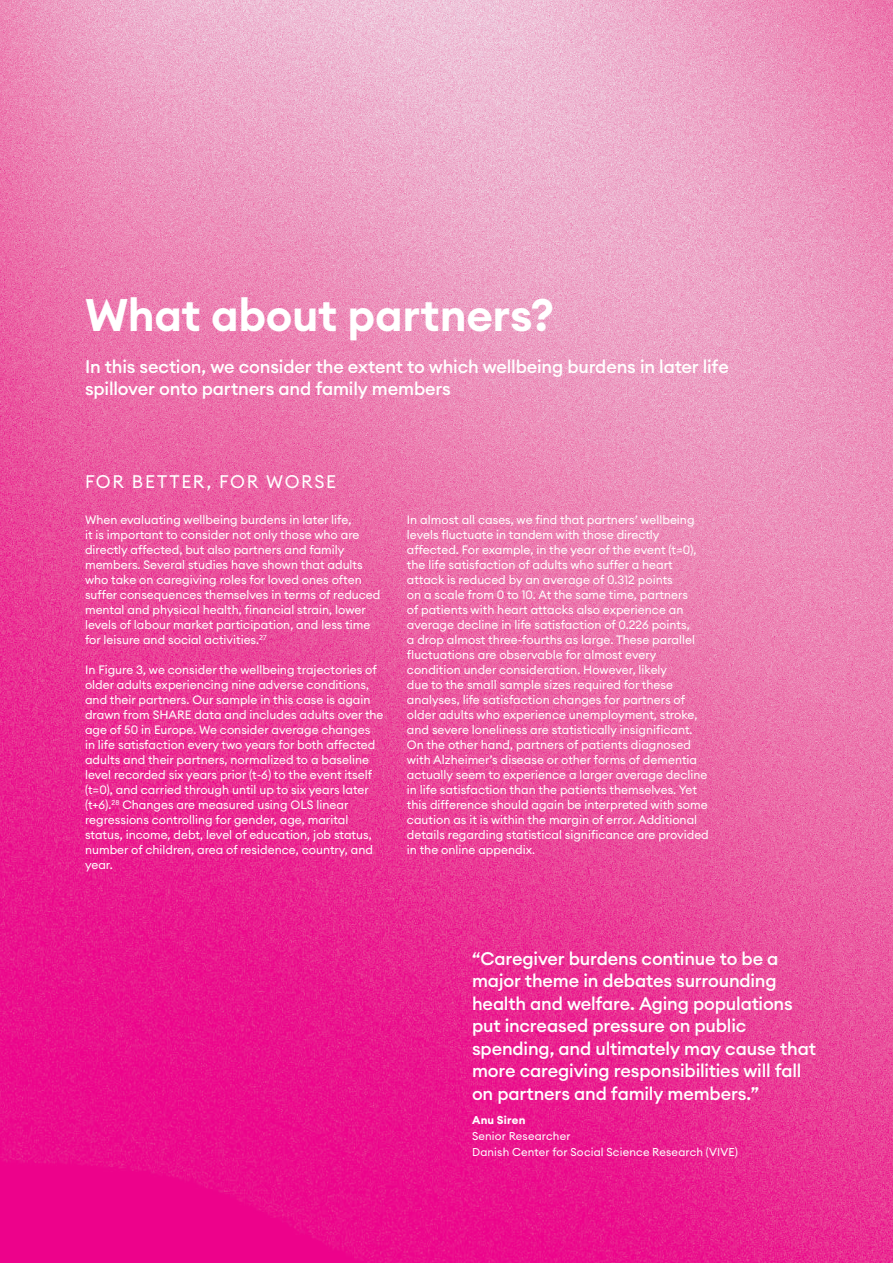
<style>
.page{position:relative;width:893px;height:1263px;background:#fff}
.page>*{position:absolute;margin:0;border:0;box-sizing:border-box;transform-origin:0 0}
.t1{font:600 45px "Euclid Circular A";letter-spacing:-.005em;color:#fff}
.t2{font:500 18px/22.5px "Euclid Circular A";letter-spacing:-.01em;color:#fff}
.t3{font:18px "Euclid Circular A";letter-spacing:.1em;color:#fff}
.t4{font:12px/15px "Euclid Circular A";color:#fff}
.t5{font:11.25px/15.8px "Euclid Circular A";letter-spacing:.015em;color:#fff}
.t6{font:700 11.25px "Euclid Circular A";letter-spacing:.015em;color:#fff}
</style>
<div class="page">
<img style="left:0;top:0;width:893px;height:1263px">
<h1 class="t1" style="left:85px;top:285px;width:471px">What about partners?</h1>
<h2 class="t2" style="left:85px;top:355px;width:645px">In this section, we consider the extent to which wellbeing burdens in later life spillover onto partners and family members</h2>
<h2 class="t3" style="left:85px;top:470px;width:253px">FOR BETTER, FOR WORSE</h2>
<p class="t4" style="left:85px;top:512px;width:297px">When evaluating wellbeing burdens in later life,<br>it is important to consider not only those who are directly affected, but also partners and family members. Several studies have shown that adults who take on caregiving roles for loved ones often suffer consequences themselves in terms of reduced mental and physical health, financial strain, lower levels of labour market participation, and less time for leisure and social activities.<sup>27</sup></p>
<p class="t4" style="left:85px;top:662px;width:300px">In Figure 3, we consider the wellbeing trajectories of older adults experiencing nine adverse conditions, and their partners. Our sample in this case is again drawn from SHARE data and includes adults over the age of 50 in Europe. We consider average changes<br>in life satisfaction every two years for both affected adults and their partners, normalized to a baseline level recorded six years prior (t-6) to the event itself (t=0), and carried through until up to six years later (t+6).<sup>28</sup> Changes are measured using OLS linear regressions controlling for gender, age, marital status, income, debt, level of education, job status, number of children, area of residence, country, and year.</p>
<p class="t4" style="left:407px;top:512px;width:303px">In almost all cases, we find that partners’ wellbeing levels fluctuate in tandem with those directly affected. For example, in the year of the event (t=0), the life satisfaction of adults who suffer a heart attack is reduced by an average of 0.312 points<br>on a scale from 0 to 10. At the same time, partners<br>of patients with heart attacks also experience an average decline in life satisfaction of 0.226 points,<br>a drop almost three-fourths as large. These parallel fluctuations are observable for almost every condition under consideration. However, likely<br>due to the small sample sizes required for these analyses, life satisfaction changes for partners of older adults who experience unemployment, stroke, and severe loneliness are statistically insignificant.<br>On the other hand, partners of patients diagnosed with Alzheimer’s disease or other forms of dementia actually seem to experience a larger average decline in life satisfaction than the patients themselves. Yet this difference should again be interpreted with some caution as it is within the margin of error. Additional details regarding statistical significance are provided in the online appendix.</p>
<p class="t2" style="left:472px;top:947px;width:346px">“Caregiver burdens continue to be a major theme in debates surrounding health and welfare. Aging populations put increased pressure on public spending, and ultimately may cause that more caregiving responsibilities will fall on partners and family members.”</p>
<p class="t6" style="left:472px;top:1113px;width:55px">Anu Siren</p>
<p class="t5" style="left:472px;top:1128px;width:268px">Senior Researcher<br>Danish Center for Social Science Research (VIVE)</p>
</div>
